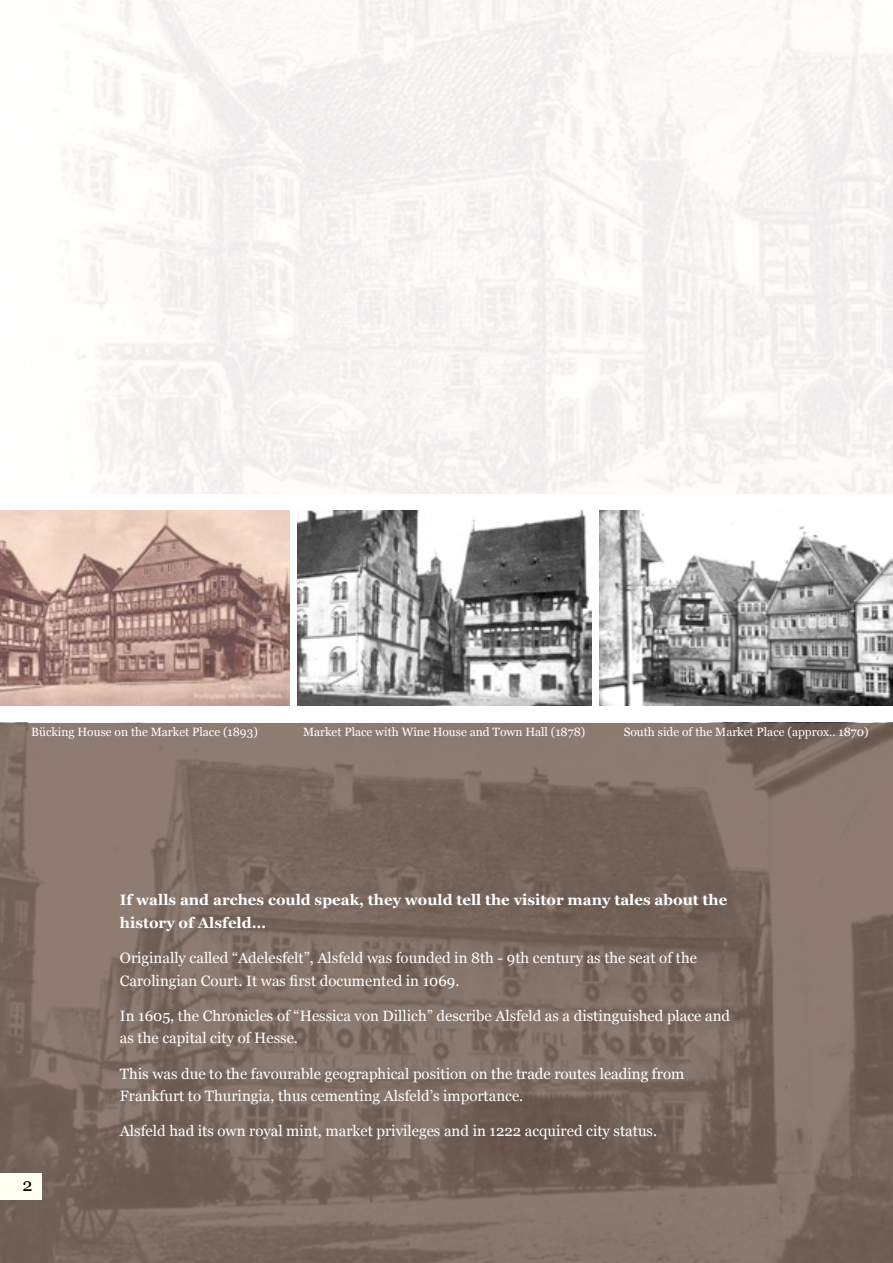
<style>
.page{position:relative;width:893px;height:1263px;background:#fff}
.page>*{position:absolute;margin:0;border:0;box-sizing:border-box;transform-origin:0 0}
.t1{font:18px "Georgia";color:#000}
.t2{font:15px/22.5px "Georgia";color:#fff}
.t3{font:700 15px/22.5px "Georgia";color:#fff}
.t4{font:12px "Vani";color:#fff}
</style>
<div class="page">
<img style="left:0;top:510px;width:289px;height:196px">
<img style="left:298px;top:510px;width:293px;height:196px">
<img style="left:599px;top:510px;width:294px;height:196px">
<svg style="left:0;top:723px;width:893px;height:540px;background:#7e6c63"></svg>
<div style="left:0;top:1173px;width:41px;height:26px;background:#fffff0"></div>
<p class="t4" style="left:31px;top:725px;width:228px">Bücking House on the Market Place (1893)</p>
<p class="t4" style="left:303px;top:725px;width:284px">Market Place with Wine House and Town Hall (1878)</p>
<p class="t4" style="left:624px;top:725px;width:247px">South side of the Market Place (approx.. 1870)</p>
<p class="t1" style="left:23px;top:1174px;width:12px">2</p>
<p class="t3" style="left:120px;top:889px;width:609px">If walls and arches could speak, they would tell the visitor many tales about the history of Alsfeld…</p>
<p class="t2" style="left:120px;top:947px;width:579px">Originally called “Adelesfelt”, Alsfeld was founded in 8th - 9th century as the seat of the<br>Carolingian Court. It was first documented in 1069.</p>
<p class="t2" style="left:120px;top:1005px;width:612px">In 1605, the Chronicles of “Hessica von Dillich” describe Alsfeld as a distinguished place and as the capital city of Hesse.</p>
<p class="t2" style="left:120px;top:1062px;width:566px">This was due to the favourable geographical position on the trade routes leading from<br>Frankfurt to Thuringia, thus cementing Alsfeld’s importance.</p>
<p class="t2" style="left:120px;top:1120px;width:539px">Alsfeld had its own royal mint, market privileges and in 1222 acquired city status.</p>
</div>
